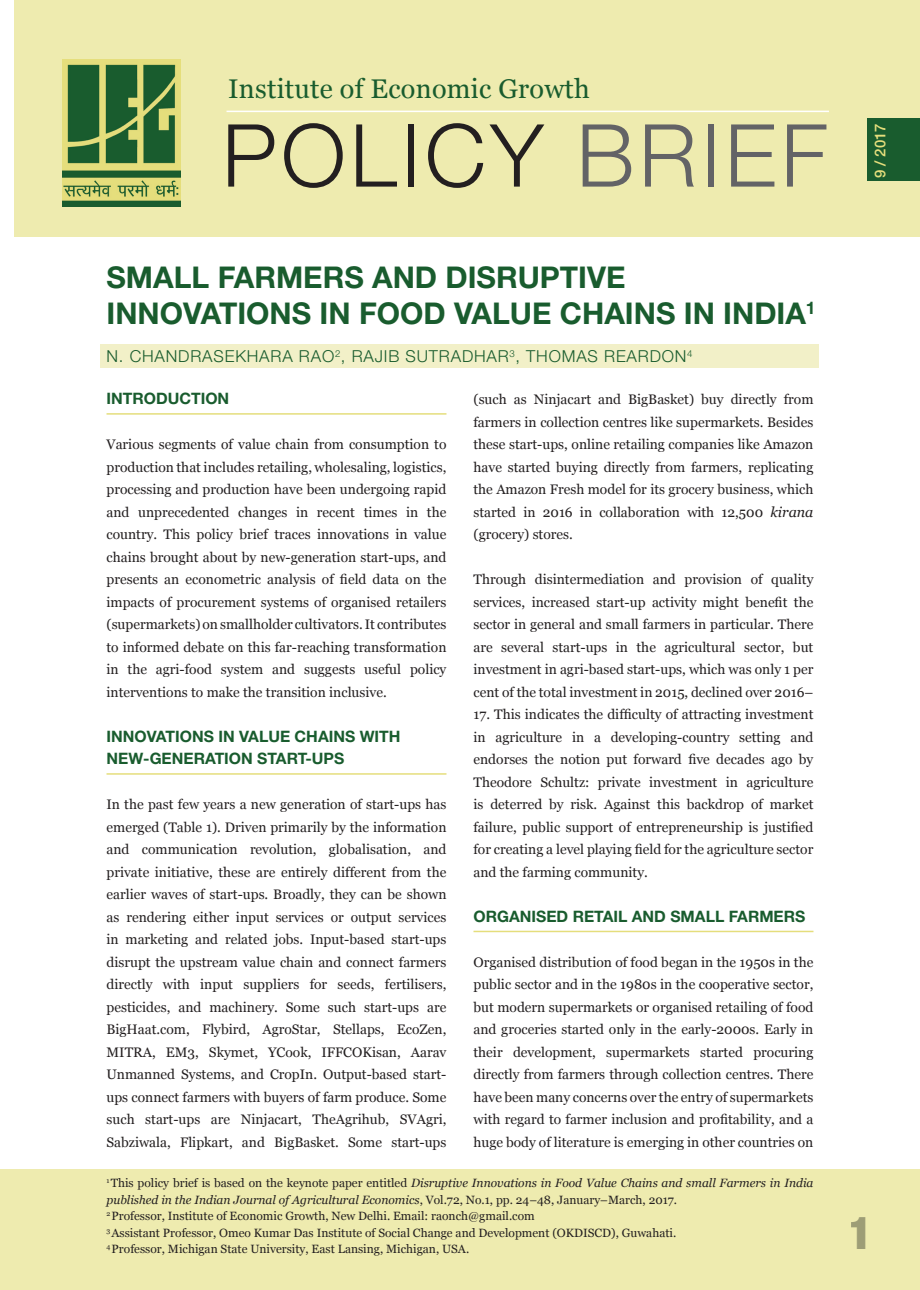
<style>
.page{position:relative;width:920px;height:1290px;background:#fff}
.page>*{position:absolute;margin:0;border:0;box-sizing:border-box;transform-origin:0 0}
.t1{font:300 87px "Helvetica Neue";letter-spacing:.05em;color:#231f20}
.t2{font:900 condensed 45px "Helvetica Neue";color:#9d9d76}
.t3{font:700 30px/36px "Helvetica Neue LT Std";color:#195c2e}
.t4{font:27px "Georgia";letter-spacing:.01em;color:#195c2e}
.t5{font:300 16.5px "Helvetica Neue";letter-spacing:.05em;color:#195c2e}
.t6{font:700 15.75px/22.5px "Helvetica Neue";color:#195c2e}
.t7{font:500 15px "Helvetica Neue LT Std";color:#e5de7c}
.t8{font:13.8px/22.5px "Georgia";color:#231f20;text-align:justify}
.t9{font:12px/16.5px "Georgia";color:#231f20}
.s1{color:#636366}
.s2{font-style:italic;font-size:14.25px}
.s3{font-style:italic}
</style>
<div class="page">
<div style="left:0;top:1169px;width:920px;height:121px;background:#eeebaf"></div>
<div style="left:14px;top:0;width:906px;height:236px;background:#eeebaf"></div>
<div style="left:100px;top:344px;width:719px;height:24px;background:#f2f0c8"></div>
<img style="left:62px;top:59px;width:119px;height:147px">
<hr style="left:226px;top:111px;width:603px;height:1px;background:#fff">
<hr style="left:106px;top:413px;width:340px;height:2px;background:#e5de7c">
<hr style="left:106px;top:773px;width:340px;height:2px;background:#e5de7c">
<hr style="left:473px;top:931px;width:340px;height:1px;background:#e5de7c">
<div style="left:867px;top:118px;width:53px;height:63px;background:#195c2e"></div>
<h3 class="t4" style="left:228px;top:72px;width:363px">Institute of Economic Growth</h3>
<h1 class="t1" style="left:222px;top:102px;width:607px">POLICY <span class="s1">BRIEF</span></h1>
<p class="t7" style="left:871px;top:178px;width:57px;rotate:-90deg">9 / 2017</p>
<h3 class="t3" style="left:106px;top:258px;width:711px">SMALL FARMERS AND DISRUPTIVE<br>INNOVATIONS IN FOOD VALUE CHAINS IN INDIA<sup>1</sup></h3>
<p class="t5" style="left:106px;top:346px;width:588px">N. CHANDRASEKHARA RAO<sup>2</sup>, RAJIB SUTRADHAR<sup>3</sup>, THOMAS REARDON<sup>4</sup></p>
<p class="t8" style="left:473px;top:388px;width:341px">(such as Ninjacart and BigBasket) buy directly from farmers in collection centres like supermarkets. Besides these start-ups, online retailing companies like Amazon have started buying directly from farmers, replicating the Amazon Fresh model for its grocery business, which started in 2016 in collaboration with 12,500 <span class="s2">kirana </span>(grocery) stores.</p>
<p class="t8" style="left:473px;top:568px;width:341px">Through disintermediation and provision of quality services, increased start-up activity might benefit the sector in general and small farmers in particular. There are several start-ups in the agricultural sector, but investment in agri-based start-ups, which was only 1 per cent of the total investment in 2015, declined over 2016–</p>
<p class="t8" style="left:473px;top:703px;width:341px">17. This indicates the difficulty of attracting investment in agriculture in a developing-country setting and endorses the notion put forward five decades ago by Theodore Schultz: private investment in agriculture is deterred by risk. Against this backdrop of market failure, public support of entrepreneurship is justified for creating a level playing field for the agriculture sector and the farming community.</p>
<p class="t6" style="left:473px;top:904px;width:333px">ORGANISED RETAIL AND SMALL FARMERS</p>
<p class="t8" style="left:473px;top:951px;width:341px">Organised distribution of food began in the 1950s in the public sector and in the 1980s in the cooperative sector, but modern supermarkets or organised retailing of food and groceries started only in the early-2000s. Early in their development, supermarkets started procuring directly from farmers through collection centres. There have been many concerns over the entry of supermarkets with regard to farmer inclusion and profitability, and a huge body of literature is emerging in other countries on</p>
<p class="t6" style="left:106px;top:387px;width:124px">INTRODUCTION</p>
<p class="t8" style="left:106px;top:433px;width:341px">Various segments of value chain from consumption to production that includes retailing, wholesaling, logistics, processing and production have been undergoing rapid and unprecedented changes in recent times in the country. This policy brief traces innovations in value chains brought about by new-generation start-ups, and presents an econometric analysis of field data on the impacts of procurement systems of organised retailers (supermarkets) on smallholder cultivators. It contributes to informed debate on this far-reaching transformation in the agri-food system and suggests useful policy interventions to make the transition inclusive.</p>
<p class="t6" style="left:106px;top:724px;width:295px">INNOVATIONS IN VALUE CHAINS WITH<br>NEW-GENERATION START-UPS</p>
<p class="t8" style="left:106px;top:793px;width:341px">In the past few years a new generation of start-ups has emerged (Table 1). Driven primarily by the information and communication revolution, globalisation, and private initiative, these are entirely different from the earlier waves of start-ups. Broadly, they can be shown as rendering either input services or output services in marketing and related jobs. Input-based start-ups disrupt the upstream value chain and connect farmers directly with input suppliers for seeds, fertilisers, pesticides, and machinery. Some such start-ups are BigHaat.com, Flybird, AgroStar, Stellaps, EcoZen, MITRA, EM3, Skymet, YCook, IFFCOKisan, Aarav Unmanned Systems, and CropIn. Output-based start&shy;ups connect farmers with buyers of farm produce. Some such start-ups are Ninjacart, TheAgrihub, SVAgri, Sabziwala, Flipkart, and BigBasket. Some start-ups</p>
<p class="t9" style="left:106px;top:1175px;width:708px"><sup>1</sup> This policy brief is based on the keynote paper entitled <span class="s3">Disruptive Innovations in Food Value Chains and small Farmers in India published in the Indian Journal of Agricultural Economics</span>, Vol.72, No.1, pp. 24–48, January–March, 2017.<br><sup>2</sup> Professor, Institute of Economic Growth, New Delhi. Email: raonch@gmail.com<br><sup>3</sup> Assistant Professor, Omeo Kumar Das Institute of Social Change and Development (OKDISCD), Guwahati.<br><sup>4</sup> Professor, Michigan State University, East Lansing, Michigan, USA.</p>
<h2 class="t2" style="left:849px;top:1205px;width:25px">1</h2>
</div>
